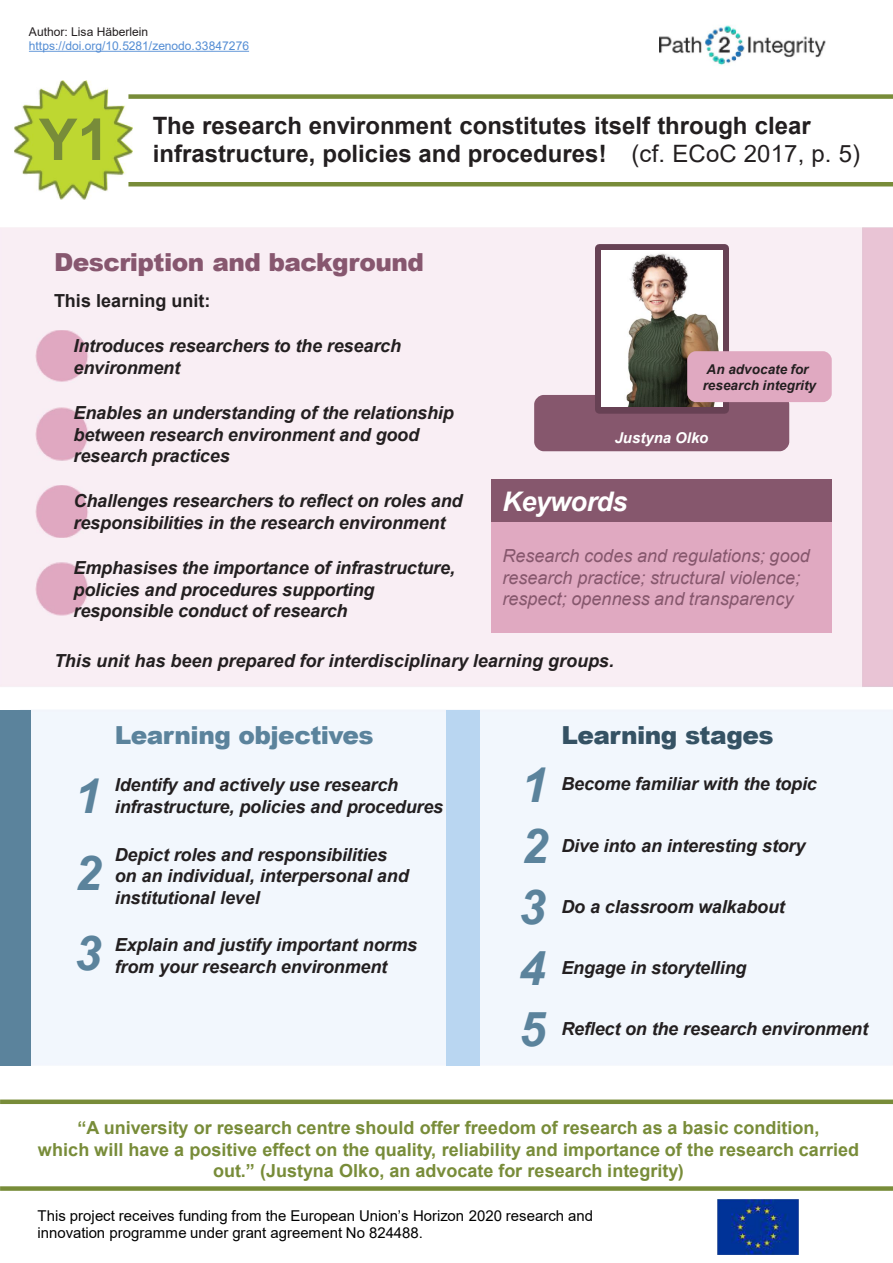
<style>
.page{position:relative;width:893px;height:1263px;background:#fff}
.page>*{position:absolute;margin:0;border:0;box-sizing:border-box;transform-origin:0 0}
.t1{font:700 57.75px "Arial";color:#788c39}
.t2{font:italic 700 48px/76.9px "Arial";color:#5b839c}
.t3{font:italic 700 27px "Arial";letter-spacing:-.02em;color:#fff}
.t4{font:900 24.9px "Arial";letter-spacing:-.02em;color:#87576f}
.t5{font:900 24.9px "Arial";letter-spacing:-.02em;color:#5b839c}
.t6{font:900 24.9px "Arial";letter-spacing:-.02em;color:#355264}
.t7{font:700 24px/28.8px "Arial";color:#231f20}
.t8{font:italic 700 18px/21.6px "Arial";letter-spacing:-.01em;color:#231f20}
.t9{font:700 18px/21.6px "Arial";color:#788c39;text-align:center}
.t10{font:italic 18px/21.3px "Arial";letter-spacing:.005em;color:#86576d}
.t11{font:700 18px "Arial";color:#231f20}
.t12{font:15px/17.7px "Arial";color:#000}
.t13{font:italic 700 15px "Arial";color:#fff}
.t14{font:italic 700 13.5px/16.2px "Arial";color:#231f20}
.t15{font:12px "Arial";letter-spacing:-.005em;color:#548dd4}
.t16{font:12px "Arial";letter-spacing:-.005em;color:#231f20}
.s1{font-weight:400}
</style>
<div class="page">
<img style="left:660px;top:25px;width:166px;height:41px">
<div style="left:0;top:228px;width:862px;height:459px;background:#f9eef4"></div>
<div style="left:0;top:710px;width:31px;height:355px;background:#5b839c"></div>
<img style="left:36px;top:330px;width:52px;height:52px">
<img style="left:36px;top:408px;width:52px;height:52px">
<img style="left:36px;top:485px;width:52px;height:53px">
<img style="left:36px;top:563px;width:52px;height:52px">
<div style="left:446px;top:710px;width:34px;height:355px;background:#b9d6f1"></div>
<img style="left:717px;top:1200px;width:81px;height:54px">
<svg style="left:29px;top:51px;width:220px;height:1px"></svg>
<img style="left:14px;top:80px;width:119px;height:119px">
<div style="left:128px;top:94px;width:765px;height:5px;background:#788c39"></div>
<div style="left:0;top:1186px;width:893px;height:5px;background:#788c39"></div>
<div style="left:0;top:1099px;width:893px;height:5px;background:#788c39"></div>
<div style="left:534px;top:395px;width:255px;height:56px;background:#86576d;border-radius:9px"></div>
<div style="left:595px;top:244px;width:134px;height:170px;border:9px solid #674154"></div>
<img style="left:601px;top:251px;width:121px;height:156px">
<div style="left:687px;top:351px;width:145px;height:51px;background:#e0a9c1;border-radius:9px"></div>
<div style="left:492px;top:479px;width:340px;height:43px;background:#86576d"></div>
<div style="left:492px;top:522px;width:340px;height:110px;background:#e0a9c1"></div>
<hr style="left:128px;top:182px;width:765px;height:4px;background:#788c39">
<p class="t16" style="left:29px;top:23px;width:121px">Author: Lisa Häberlein</p>
<p class="t15" style="left:29px;top:37px;width:222px">https://doi.org/10.5281/zenodo.33847276</p>
<h1 class="t1" style="left:39px;top:99px;width:72px">Y1</h1>
<h3 class="t7" style="left:153px;top:111px;width:709px">The research environment constitutes itself through clear infrastructure, policies and procedures! <span class="s1">(cf. ECoC 2017, p. 5)</span></h3>
<h3 class="t4" style="left:54px;top:244px;width:371px">Description and background</h3>
<p class="t11" style="left:54px;top:288px;width:158px">This learning unit:</p>
<p class="t8" style="left:74px;top:336px;width:329px">Introduces researchers to the research environment</p>
<p class="t8" style="left:74px;top:403px;width:382px">Enables an understanding of the relationship between research environment and good research practices</p>
<p class="t8" style="left:74px;top:491px;width:390px">Challenges researchers to reflect on roles and responsibilities in the research environment</p>
<p class="t8" style="left:74px;top:557px;width:383px">Emphasises the importance of infrastructure, policies and procedures supporting responsible conduct of research</p>
<p class="t14" style="left:703px;top:361px;width:115px">An advocate for research integrity</p>
<p class="t13" style="left:615px;top:427px;width:95px">Justyna Olko</p>
<h3 class="t3" style="left:502px;top:483px;width:127px">Keywords</h3>
<p class="t10" style="left:502px;top:545px;width:309px">Research codes and regulations; good research practice; structural violence; respect; openness and transparency</p>
<p class="t8" style="left:54px;top:651px;width:561px">This unit has been prepared for interdisciplinary learning groups.</p>
<h2 class="t2" style="left:75px;top:759px;width:28px">1<br>2</h2>
<h2 class="t2" style="left:75px;top:916px;width:28px">3</h2>
<h3 class="t5" style="left:115px;top:717px;width:260px">Learning objectives</h3>
<p class="t8" style="left:115px;top:775px;width:330px">Identify and actively use research infrastructure, policies and procedures</p>
<p class="t8" style="left:115px;top:844px;width:295px">Depict roles and responsibilities on an individual, interpersonal and institutional level</p>
<p class="t8" style="left:115px;top:935px;width:304px">Explain and justify important norms</p>
<p class="t8" style="left:115px;top:956px;width:274px">from your research environment</p>
<h3 class="t6" style="left:561px;top:717px;width:214px">Learning stages</h3>
<h2 class="t2" style="left:521px;top:748px;width:28px">1</h2>
<p class="t8" style="left:561px;top:774px;width:257px">Become familiar with the topic</p>
<p class="t8" style="left:561px;top:835px;width:246px">Dive into an interesting story</p>
<h2 class="t2" style="left:519px;top:870px;width:28px">3</h2>
<p class="t8" style="left:561px;top:896px;width:225px">Do a classroom walkabout</p>
<p class="t8" style="left:561px;top:957px;width:187px">Engage in storytelling</p>
<h2 class="t2" style="left:521px;top:809px;width:28px">2</h2>
<h2 class="t2" style="left:519px;top:939px;width:28px;line-height:61.2px">4<br>5</h2>
<p class="t8" style="left:561px;top:1019px;width:308px">Reflect on the research environment</p>
<p class="t9" style="left:38px;top:1117px;width:823px">“A university or research centre should offer freedom of research as a basic condition,<br>which will have a positive effect on the quality, reliability and importance of the research carried out.” (Justyna Olko, an advocate for research integrity)</p>
<p class="t12" style="left:38px;top:1207px;width:557px">This project receives funding from the European Union’s Horizon 2020 research and innovation programme under grant agreement No 824488.</p>
</div>
